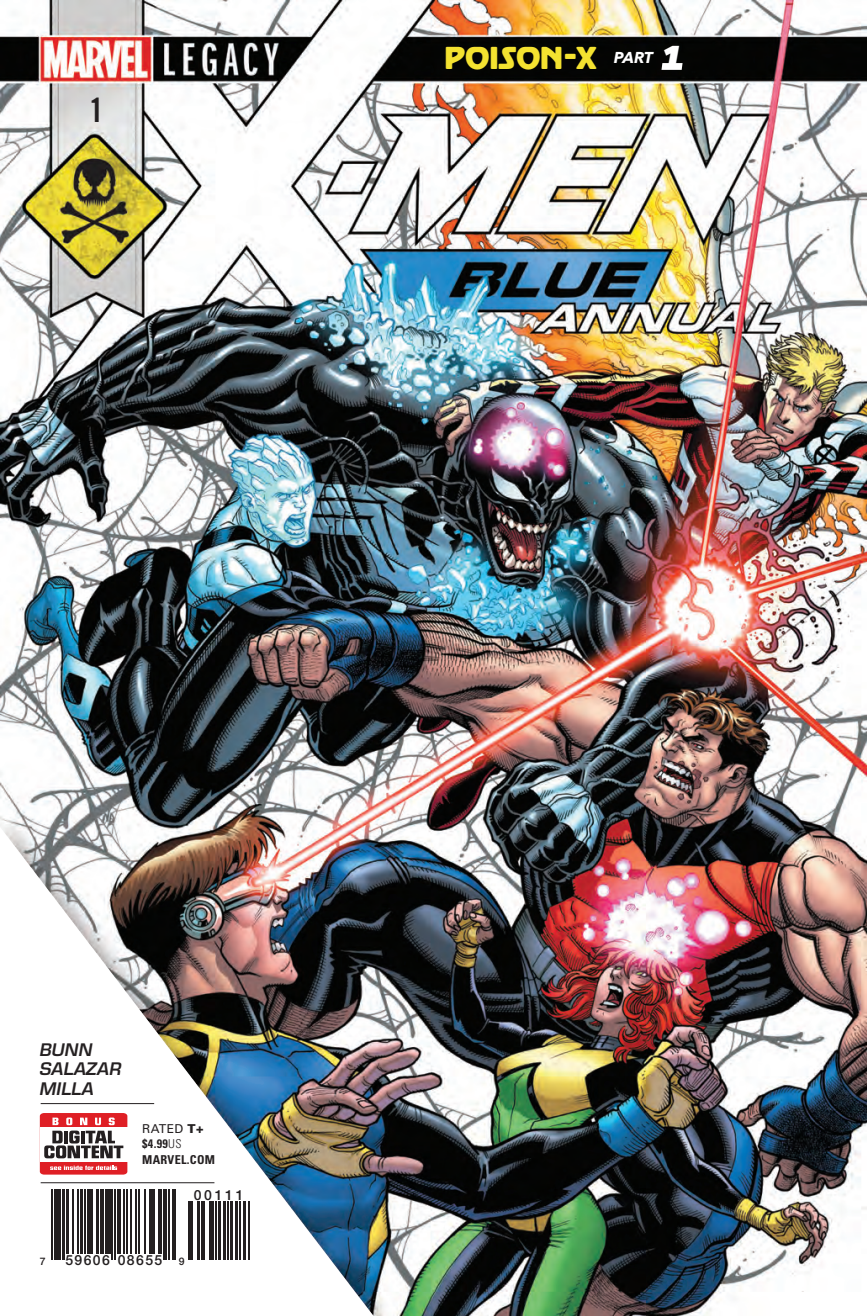
<style>
.page{position:relative;width:867px;height:1316px;background:#fff}
.page>*{position:absolute;margin:0;border:0;box-sizing:border-box;transform-origin:0 0}
.t1{font:33.25px "Diablo Std";letter-spacing:.01em;color:#f4e230}
.t2{font:33.25px "Trade Gothic LT Com Bd Cn 20";color:#231f20}
.t3{font:italic 600 17.5px/19.2px "Eurostile LT Pro";letter-spacing:-.02em;color:#252122}
.t4{font:500 14px "Helvetica Neue";letter-spacing:.1em;color:#231f20}
.t5{font:700 condensed 12.25px/15.8px "Univers LT Std";letter-spacing:.025em;color:#252122}
.t6{font:500 10.5px "Helvetica Neue";color:#231f20}
.s1{font-family:"Avenir Next";font-weight:800;font-style:italic;font-size:31.5px;color:#fff}
.s2{font-weight:400;font-stretch:normal}
.s3{font-weight:900;font-stretch:normal}
.s4{font-weight:300}
.s5{font-size:10.5px}
</style>
<div class="page">
<img style="left:0;top:0;width:866px;height:1315px">
<img style="left:0;top:826px;width:373px;height:489px">
<hr style="left:51px;top:1188px;width:2px;height:71px;background:#231f20">
<hr style="left:54px;top:1188px;width:1px;height:71px;background:#231f20">
<hr style="left:57px;top:1188px;width:4px;height:71px;background:#231f20">
<hr style="left:62px;top:1188px;width:3px;height:71px;background:#231f20">
<hr style="left:66px;top:1188px;width:3px;height:64px;background:#231f20">
<hr style="left:72px;top:1188px;width:2px;height:64px;background:#231f20">
<hr style="left:78px;top:1188px;width:1px;height:64px;background:#231f20">
<hr style="left:80px;top:1188px;width:3px;height:64px;background:#231f20">
<hr style="left:84px;top:1188px;width:2px;height:64px;background:#231f20">
<div style="left:87px;top:1188px;width:5px;height:64px;background:#231f20"></div>
<hr style="left:96px;top:1188px;width:3px;height:64px;background:#231f20">
<hr style="left:100px;top:1188px;width:1px;height:64px;background:#231f20">
<hr style="left:103px;top:1188px;width:1px;height:64px;background:#231f20">
<div style="left:105px;top:1188px;width:5px;height:64px;background:#231f20"></div>
<hr style="left:112px;top:1188px;width:1px;height:71px;background:#231f20">
<hr style="left:114px;top:1188px;width:2px;height:71px;background:#231f20">
<hr style="left:117px;top:1188px;width:4px;height:64px;background:#231f20">
<hr style="left:124px;top:1188px;width:1px;height:64px;background:#231f20">
<hr style="left:126px;top:1188px;width:1px;height:64px;background:#231f20">
<hr style="left:130px;top:1188px;width:1px;height:64px;background:#231f20">
<hr style="left:135px;top:1188px;width:2px;height:64px;background:#231f20">
<hr style="left:138px;top:1188px;width:1px;height:64px;background:#231f20">
<hr style="left:144px;top:1188px;width:2px;height:64px;background:#231f20">
<svg style="left:148px;top:1188px;width:4px;height:64px"></svg>
<hr style="left:154px;top:1188px;width:1px;height:64px;background:#231f20">
<hr style="left:158px;top:1188px;width:4px;height:64px;background:#231f20">
<hr style="left:163px;top:1188px;width:4px;height:71px;background:#231f20">
<hr style="left:168px;top:1188px;width:1px;height:71px;background:#231f20">
<hr style="left:172px;top:1188px;width:1px;height:71px;background:#231f20">
<hr style="left:175px;top:1188px;width:1px;height:71px;background:#231f20">
<hr style="left:188px;top:1200px;width:1px;height:59px;background:#231f20">
<hr style="left:190px;top:1200px;width:3px;height:59px;background:#231f20">
<hr style="left:197px;top:1200px;width:2px;height:59px;background:#231f20">
<hr style="left:201px;top:1200px;width:1px;height:59px;background:#231f20">
<hr style="left:203px;top:1200px;width:2px;height:59px;background:#231f20">
<hr style="left:209px;top:1200px;width:2px;height:59px;background:#231f20">
<hr style="left:213px;top:1200px;width:1px;height:59px;background:#231f20">
<hr style="left:215px;top:1200px;width:2px;height:59px;background:#231f20">
<hr style="left:218px;top:1200px;width:2px;height:59px;background:#231f20">
<hr style="left:223px;top:1200px;width:3px;height:59px;background:#231f20">
<hr style="left:227px;top:1200px;width:1px;height:59px;background:#231f20">
<hr style="left:230px;top:1200px;width:2px;height:59px;background:#231f20">
<hr style="left:235px;top:1200px;width:2px;height:59px;background:#231f20">
<hr style="left:239px;top:1200px;width:1px;height:59px;background:#231f20">
<hr style="left:243px;top:1200px;width:2px;height:59px;background:#231f20">
<hr style="left:248px;top:1200px;width:1px;height:59px;background:#231f20">
<svg style="left:40px;top:1112px;width:87px;height:62px"></svg>
<hr style="left:41px;top:1103px;width:113px;height:1px;background:#231f20">
<hr style="left:41px;top:1182px;width:173px;height:1px;background:#231f20">
<svg style="left:661px;top:63px;width:21px;height:7px"></svg>
<h1 class="t2" style="left:89px;top:90px;width:16px">1</h1>
<h1 class="t1" style="left:444px;top:39px;width:239px">POISON-X <sup>PART</sup> <span class="s1">1</span></h1>
<h2 class="t3" style="left:40px;top:1039px;width:84px">BUNN<br>SALAZAR<br>MILLA</h2>
<p class="t5" style="left:142px;top:1120px;width:74px"><span class="s2">RATED</span> <span class="s3">T+ </span>$4.99<span class="s4">US<br></span>MARVEL.COM</p>
<p class="t4" style="left:194px;top:1182px;width:51px">00111</p>
<p class="t6" style="left:40px;top:1252px;width:7px">7</p>
<p class="t4" style="left:65px;top:1248px;width:121px">59606 08655 <span class="s5">9</span></p>
</div>
